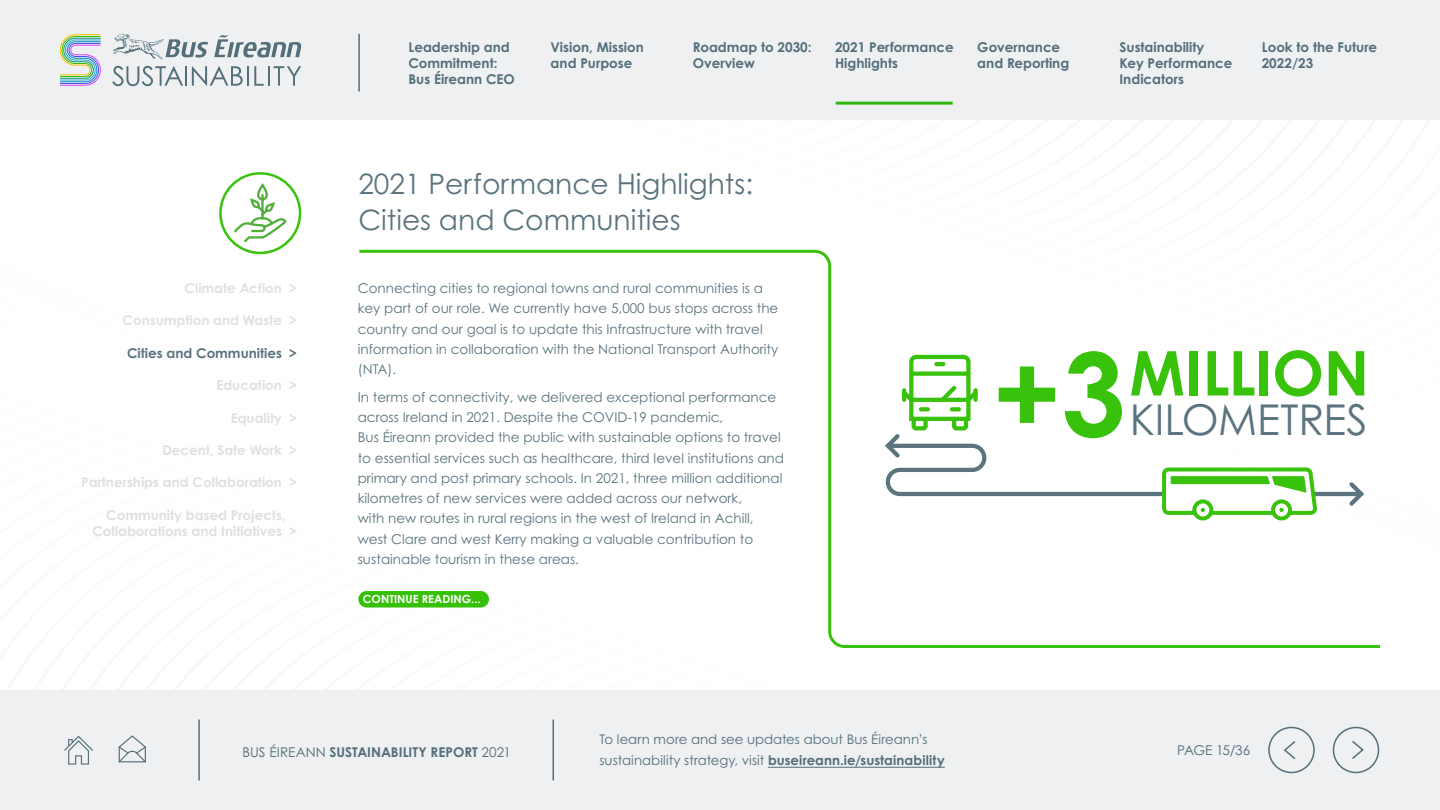
<style>
.page{position:relative;width:1440px;height:810px;background:#fff}
.page>*{position:absolute;margin:0;border:0;box-sizing:border-box;transform-origin:0 0}
.t1{font:700 115.5px "Century Gothic Pro";color:#30c000}
.t2{font:700 61.65px "Century Gothic Pro";letter-spacing:-.005em;color:#30c000}
.t3{font:42.53px "Century Gothic Pro";color:#546e7a}
.t4{font:28.12px/36px "Century Gothic Pro";color:#546e7a}
.t5{font:13.5px/20.2px "Century Gothic Pro";color:#546e7a}
.t6{font:700 13.5px/16.2px "Century Gothic Pro";color:#546e7a}
.t7{font:700 13.5px/16.2px "Century Gothic Pro";color:#dfe0e0;text-align:center}
.t8{font:13.27px/21px "Century Gothic Pro";color:#546e7a}
.t9{font:700 11.25px "Century Gothic Pro";color:#fff}
.s1{font-weight:400}
.s2{font-weight:700}
</style>
<div class="page">
<svg style="left:219px;top:172px;width:1161px;height:476px"></svg>
<div style="left:0;top:690px;width:1440px;height:120px;background:#eef0f1"></div>
<div style="left:0;top:0;width:1440px;height:120px;background:#eef0f1"></div>
<svg style="left:113px;top:34px;width:95px;height:25px"></svg>
<svg style="left:214px;top:35px;width:87px;height:22px"></svg>
<svg style="left:112px;top:66px;width:71px;height:20px"></svg>
<hr style="left:185px;top:66px;width:2px;height:20px;background:#546e7a">
<svg style="left:192px;top:66px;width:51px;height:20px"></svg>
<hr style="left:247px;top:66px;width:2px;height:20px;background:#546e7a">
<svg style="left:254px;top:66px;width:10px;height:20px"></svg>
<hr style="left:268px;top:66px;width:2px;height:20px;background:#546e7a">
<svg style="left:274px;top:66px;width:27px;height:20px"></svg>
<svg style="left:60px;top:34px;width:41px;height:52px"></svg>
<hr style="left:358px;top:34px;width:2px;height:57px;background:#546e7a">
<hr style="left:198px;top:720px;width:2px;height:60px;background:#546e7a">
<svg style="left:64px;top:736px;width:29px;height:29px"></svg>
<svg style="left:118px;top:735px;width:28px;height:28px"></svg>
<hr style="left:768px;top:767px;width:177px;height:1px;background:#546e7a">
<hr style="left:553px;top:720px;width:1px;height:60px;background:#546e7a">
<svg style="left:1352px;top:741px;width:12px;height:18px"></svg>
<div style="left:1333px;top:727px;width:46px;height:46px;border:2px solid #546e7a;border-radius:50%"></div>
<svg style="left:1283px;top:741px;width:13px;height:18px"></svg>
<div style="left:1268px;top:727px;width:47px;height:46px;border:2px solid #546e7a;border-radius:50%"></div>
<p class="t6" style="left:408px;top:38px;width:108px">Leadership and<br>Commitment:<br>Bus Éireann CEO</p>
<p class="t6" style="left:551px;top:38px;width:95px">Vision, Mission and Purpose</p>
<p class="t6" style="left:693px;top:38px;width:120px">Roadmap to 2030:<br>Overview</p>
<p class="t6" style="left:835px;top:38px;width:120px">2021 Performance<br>Highlights</p>
<p class="t6" style="left:977px;top:38px;width:94px">Governance and Reporting</p>
<p class="t6" style="left:1120px;top:38px;width:114px">Sustainability<br>Key Performance<br>Indicators</p>
<p class="t6" style="left:1262px;top:38px;width:117px">Look to the Future<br>2022/23</p>
<p class="t7" style="left:185px;top:280px;width:114px">Climate Action &gt;</p>
<p class="t7" style="left:123px;top:312px;width:176px">Consumption and Waste &gt;</p>
<p class="t6" style="left:127px;top:345px;width:171px">Cities and Communities &gt;</p>
<p class="t7" style="left:216px;top:377px;width:82px">Education &gt;</p>
<p class="t7" style="left:231px;top:409px;width:68px">Equality &gt;</p>
<p class="t7" style="left:163px;top:442px;width:136px">Decent, Safe Work &gt;</p>
<p class="t7" style="left:81px;top:474px;width:217px">Partnerships and Collaboration &gt;</p>
<p class="t7" style="left:92px;top:507px;width:206px">Community based Projects,<br>Collaborations and Initiatives &gt;</p>
<h3 class="t4" style="left:358px;top:165px;width:396px">2021 Performance Highlights:<br>Cities and Communities</h3>
<p class="t5" style="left:358px;top:278px;width:422px">Connecting cities to regional towns and rural communities is a key part of our role. We currently have 5,000 bus stops across the country and our goal is to update this Infrastructure with travel information in collaboration with the National Transport Authority (NTA).</p>
<p class="t5" style="left:358px;top:387px;width:428px">In terms of connectivity, we delivered exceptional performance across Ireland in 2021. Despite the COVID-19 pandemic,<br>Bus Éireann provided the public with sustainable options to travel to essential services such as healthcare, third level institutions and primary and post primary schools. In 2021, three million additional kilometres of new services were added across our network,<br>with new routes in rural regions in the west of Ireland in Achill, west Clare and west Kerry making a valuable contribution to sustainable tourism in these areas.</p>
<p class="t9" style="left:363px;top:592px;width:119px">CONTINUE READING...</p>
<p class="t6" style="left:242px;top:744px;width:270px"><span class="s1">BUS ÉIREANN</span> SUSTAINABILITY REPORT <span class="s1">2021</span></p>
<p class="t8" style="left:600px;top:729px;width:347px">To learn more and see updates about Bus Éireann’s sustainability strategy, visit <span class="s2">buseireann.ie/sustainability</span></p>
<h1 class="t1" style="left:992px;top:322px;width:135px">+3</h1>
<h2 class="t2" style="left:1129px;top:335px;width:241px">MILLION</h2>
<h3 class="t3" style="left:1130px;top:393px;width:240px">KILOMETRES</h3>
<p class="t5" style="left:1177px;top:740px;width:74px">PAGE 15/36</p>
</div>
